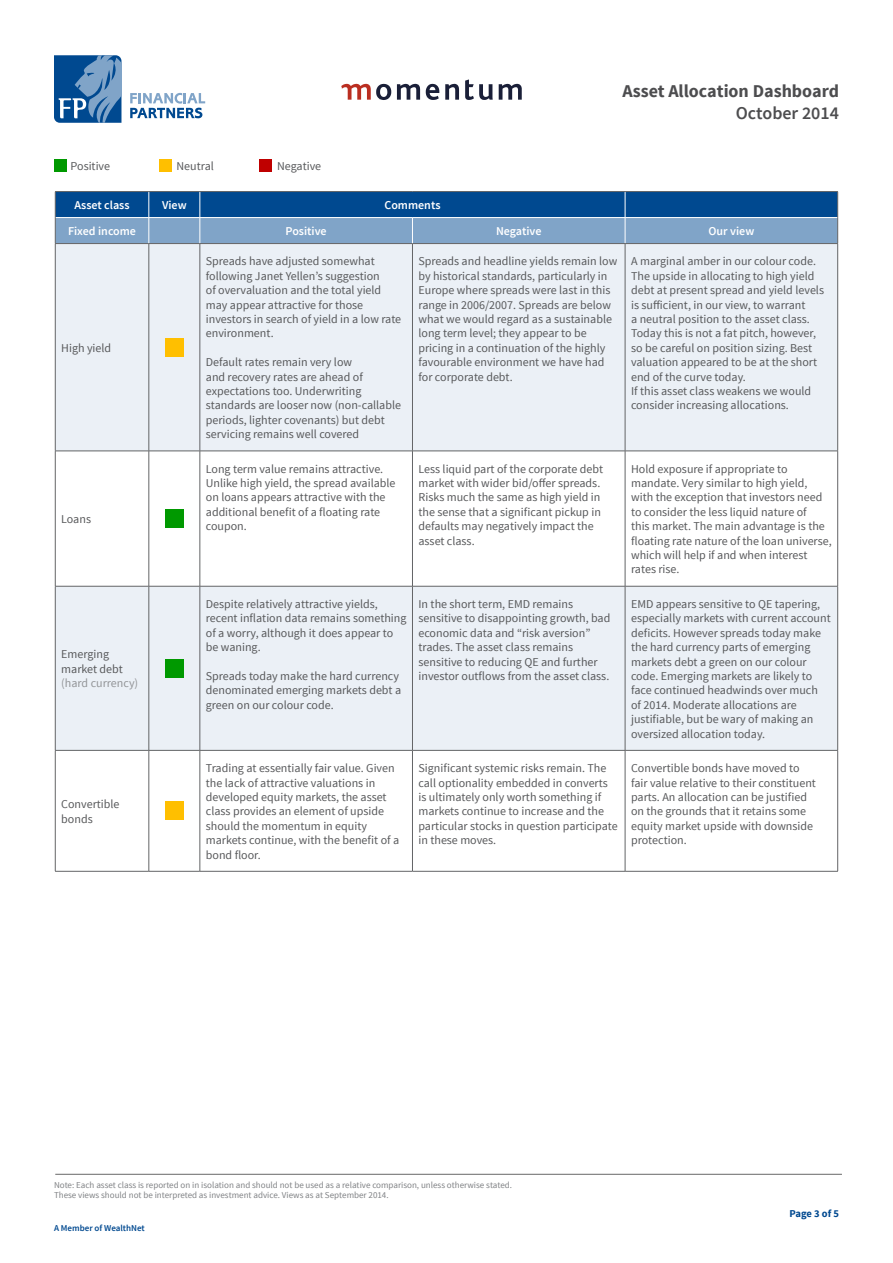
<style>
.page{position:relative;width:893px;height:1263px;background:#fff}
.page>*{position:absolute;margin:0;border:0;box-sizing:border-box;transform-origin:0 0}
.t1{font:700 18px "Source Sans Pro";color:#4d4d4f}
.t2{font:600 18px "Source Sans Pro";color:#4d4d4f}
.t3{font:12px/14.4px "Source Sans Pro";color:#58595b}
.t4{font:600 12px "Source Sans Pro";color:#fff}
.t5{font:12px "Source Sans Pro";color:#939598}
.t6{font:700 10.5px "Source Sans Pro";letter-spacing:-.01em;color:#004990}
.t7{font:9px/10.8px "Source Sans Pro";color:#808285}
.t8{font:600 9px "Source Sans Pro";color:#004990}
</style>
<div class="page">
<svg style="left:397px;top:84px;width:23px;height:16px"></svg>
<svg style="left:426px;top:84px;width:13px;height:16px"></svg>
<svg style="left:445px;top:84px;width:14px;height:16px"></svg>
<svg style="left:465px;top:79px;width:28px;height:21px"></svg>
<svg style="left:499px;top:84px;width:23px;height:16px"></svg>
<svg style="left:341px;top:84px;width:50px;height:16px"></svg>
<svg style="left:130px;top:93px;width:75px;height:25px"></svg>
<svg style="left:54px;top:55px;width:67px;height:68px;background:#3f75ab"></svg>
<hr style="left:55px;top:1174px;width:787px;height:1px;background:#000">
<div style="left:54px;top:160px;width:13px;height:12px;background:#090"></div>
<div style="left:159px;top:160px;width:13px;height:12px;background:#ffbf00"></div>
<div style="left:259px;top:160px;width:13px;height:12px;background:#bf0000"></div>
<svg style="left:56px;top:244px;width:781px;height:506px;fill:#ebf0f6"></svg>
<hr style="left:55px;top:451px;width:94px;height:1px;background:#636466">
<hr style="left:55px;top:451px;width:1px;height:135px;background:#636466">
<hr style="left:149px;top:451px;width:51px;height:1px;background:#636466">
<hr style="left:149px;top:451px;width:1px;height:135px;background:#636466">
<hr style="left:200px;top:451px;width:212px;height:1px;background:#636466">
<hr style="left:200px;top:451px;width:1px;height:135px;background:#636466">
<hr style="left:412px;top:451px;width:213px;height:1px;background:#636466">
<hr style="left:412px;top:451px;width:1px;height:135px;background:#636466">
<hr style="left:625px;top:451px;width:213px;height:1px;background:#636466">
<hr style="left:625px;top:451px;width:1px;height:135px;background:#636466">
<hr style="left:837px;top:451px;width:1px;height:135px;background:#636466">
<hr style="left:55px;top:750px;width:1px;height:121px;background:#636466">
<hr style="left:149px;top:750px;width:1px;height:121px;background:#636466">
<hr style="left:200px;top:750px;width:1px;height:121px;background:#636466">
<hr style="left:412px;top:750px;width:1px;height:121px;background:#636466">
<hr style="left:625px;top:750px;width:1px;height:121px;background:#636466">
<hr style="left:837px;top:750px;width:1px;height:121px;background:#636466">
<hr style="left:55px;top:871px;width:94px;height:1px;background:#636466">
<hr style="left:149px;top:871px;width:51px;height:1px;background:#636466">
<hr style="left:200px;top:871px;width:212px;height:1px;background:#636466">
<hr style="left:412px;top:871px;width:213px;height:1px;background:#636466">
<hr style="left:625px;top:871px;width:213px;height:1px;background:#636466">
<hr style="left:55px;top:191px;width:94px;height:1px;background:#636466">
<hr style="left:149px;top:191px;width:51px;height:1px;background:#636466">
<hr style="left:200px;top:191px;width:212px;height:1px;background:#636466">
<hr style="left:412px;top:191px;width:213px;height:1px;background:#636466">
<hr style="left:625px;top:191px;width:213px;height:1px;background:#636466">
<svg style="left:55px;top:192px;width:783px;height:52px;background:#4579ac"></svg>
<hr style="left:55px;top:244px;width:1px;height:207px;background:#636466">
<hr style="left:55px;top:586px;width:94px;height:1px;background:#636466">
<hr style="left:55px;top:586px;width:1px;height:164px;background:#636466">
<hr style="left:55px;top:750px;width:94px;height:1px;background:#636466">
<hr style="left:149px;top:244px;width:1px;height:207px;background:#636466">
<hr style="left:149px;top:586px;width:51px;height:1px;background:#636466">
<hr style="left:149px;top:586px;width:1px;height:164px;background:#636466">
<hr style="left:149px;top:750px;width:51px;height:1px;background:#636466">
<hr style="left:200px;top:244px;width:1px;height:207px;background:#636466">
<hr style="left:200px;top:586px;width:212px;height:1px;background:#636466">
<hr style="left:200px;top:586px;width:1px;height:164px;background:#636466">
<hr style="left:200px;top:750px;width:212px;height:1px;background:#636466">
<hr style="left:412px;top:244px;width:1px;height:207px;background:#636466">
<hr style="left:412px;top:586px;width:213px;height:1px;background:#636466">
<hr style="left:412px;top:586px;width:1px;height:164px;background:#636466">
<hr style="left:412px;top:750px;width:213px;height:1px;background:#636466">
<hr style="left:625px;top:244px;width:1px;height:207px;background:#636466">
<hr style="left:837px;top:244px;width:1px;height:207px;background:#636466">
<hr style="left:625px;top:586px;width:213px;height:1px;background:#636466">
<hr style="left:625px;top:586px;width:1px;height:164px;background:#636466">
<hr style="left:837px;top:586px;width:1px;height:164px;background:#636466">
<hr style="left:625px;top:750px;width:213px;height:1px;background:#636466">
<div style="left:165px;top:338px;width:19px;height:19px;background:#ffbf00"></div>
<div style="left:165px;top:509px;width:19px;height:19px;background:#090"></div>
<div style="left:165px;top:659px;width:19px;height:19px;background:#090"></div>
<div style="left:165px;top:801px;width:19px;height:19px;background:#ffbf00"></div>
<h1 class="t1" style="left:622px;top:79px;width:218px">Asset Allocation Dashboard</h1>
<h1 class="t2" style="left:736px;top:101px;width:105px">October 2014</h1>
<p class="t3" style="left:71px;top:159px;width:41px">Positive</p>
<p class="t3" style="left:176px;top:159px;width:39px">Neutral</p>
<p class="t3" style="left:277px;top:159px;width:46px">Negative</p>
<p class="t4" style="left:74px;top:197px;width:57px">Asset class</p>
<p class="t4" style="left:162px;top:197px;width:26px">View</p>
<p class="t4" style="left:384px;top:197px;width:58px">Comments</p>
<p class="t4" style="left:68px;top:223px;width:69px">Fixed income</p>
<p class="t4" style="left:286px;top:223px;width:43px">Positive</p>
<p class="t4" style="left:496px;top:223px;width:47px">Negative</p>
<p class="t4" style="left:708px;top:223px;width:47px">Our view</p>
<p class="t3" style="left:61px;top:341px;width:52px">High yield</p>
<p class="t3" style="left:61px;top:512px;width:31px">Loans</p>
<p class="t3" style="left:61px;top:647px;width:63px">Emerging market debt</p>
<p class="t5" style="left:61px;top:676px;width:78px">(hard currency)</p>
<p class="t3" style="left:61px;top:797px;width:60px">Convertible bonds</p>
<p class="t3" style="left:206px;top:254px;width:197px">Spreads have adjusted somewhat following Janet Yellen’s suggestion<br>of overvaluation and the total yield may appear attractive for those investors in search of yield in a low rate environment.</p>
<p class="t3" style="left:206px;top:355px;width:197px">Default rates remain very low<br>and recovery rates are ahead of expectations too. Underwriting standards are looser now (non-callable periods, lighter covenants) but debt servicing remains well covered</p>
<p class="t3" style="left:418px;top:254px;width:200px">Spreads and headline yields remain low by historical standards, particularly in Europe where spreads were last in this range in 2006/2007. Spreads are below what we would regard as a sustainable long term level; they appear to be pricing in a continuation of the highly favourable environment we have had for corporate debt.</p>
<p class="t3" style="left:631px;top:254px;width:194px">A marginal amber in our colour code.<br>The upside in allocating to high yield debt at present spread and yield levels is sufficient, in our view, to warrant<br>a neutral position to the asset class.<br>Today this is not a fat pitch, however, so be careful on position sizing. Best valuation appeared to be at the short end of the curve today.<br>If this asset class weakens we would consider increasing allocations.</p>
<p class="t3" style="left:206px;top:462px;width:191px">Long term value remains attractive.<br>Unlike high yield, the spread available on loans appears attractive with the additional benefit of a floating rate coupon.</p>
<p class="t3" style="left:418px;top:462px;width:186px">Less liquid part of the corporate debt market with wider bid/offer spreads.<br>Risks much the same as high yield in the sense that a significant pickup in defaults may negatively impact the asset class.</p>
<p class="t3" style="left:631px;top:462px;width:202px">Hold exposure if appropriate to mandate. Very similar to high yield, with the exception that investors need to consider the less liquid nature of<br>this market. The main advantage is the floating rate nature of the loan universe, which will help if and when interest rates rise.</p>
<p class="t3" style="left:206px;top:597px;width:202px">Despite relatively attractive yields, recent inflation data remains something of a worry, although it does appear to be waning.</p>
<p class="t3" style="left:206px;top:669px;width:197px">Spreads today make the hard currency denominated emerging markets debt a green on our colour code.</p>
<p class="t3" style="left:418px;top:597px;width:193px">In the short term, EMD remains sensitive to disappointing growth, bad economic data and “risk aversion” trades. The asset class remains sensitive to reducing QE and further investor outflows from the asset class.</p>
<p class="t3" style="left:631px;top:597px;width:201px">EMD appears sensitive to QE tapering, especially markets with current account deficits. However spreads today make the hard currency parts of emerging markets debt a green on our colour code. Emerging markets are likely to face continued headwinds over much of 2014. Moderate allocations are justifiable, but be wary of making an oversized allocation today.</p>
<p class="t3" style="left:206px;top:761px;width:195px">Trading at essentially fair value. Given the lack of attractive valuations in developed equity markets, the asset class provides an element of upside should the momentum in equity markets continue, with the benefit of a bond floor.</p>
<p class="t3" style="left:418px;top:761px;width:201px">Significant systemic risks remain. The call optionality embedded in converts is ultimately only worth something if markets continue to increase and the particular stocks in question participate in these moves.</p>
<p class="t3" style="left:631px;top:761px;width:186px">Convertible bonds have moved to fair value relative to their constituent parts. An allocation can be justified on the grounds that it retains some equity market upside with downside protection.</p>
<p class="t7" style="left:54px;top:1179px;width:460px">Note: Each asset class is reported on in isolation and should not be used as a relative comparison, unless otherwise stated.<br>These views should not be interpreted as investment advice. Views as at September 2014.</p>
<p class="t8" style="left:54px;top:1223px;width:92px">A Member of WealthNet</p>
<p class="t6" style="left:789px;top:1206px;width:51px">Page 3 of 5</p>
</div>
